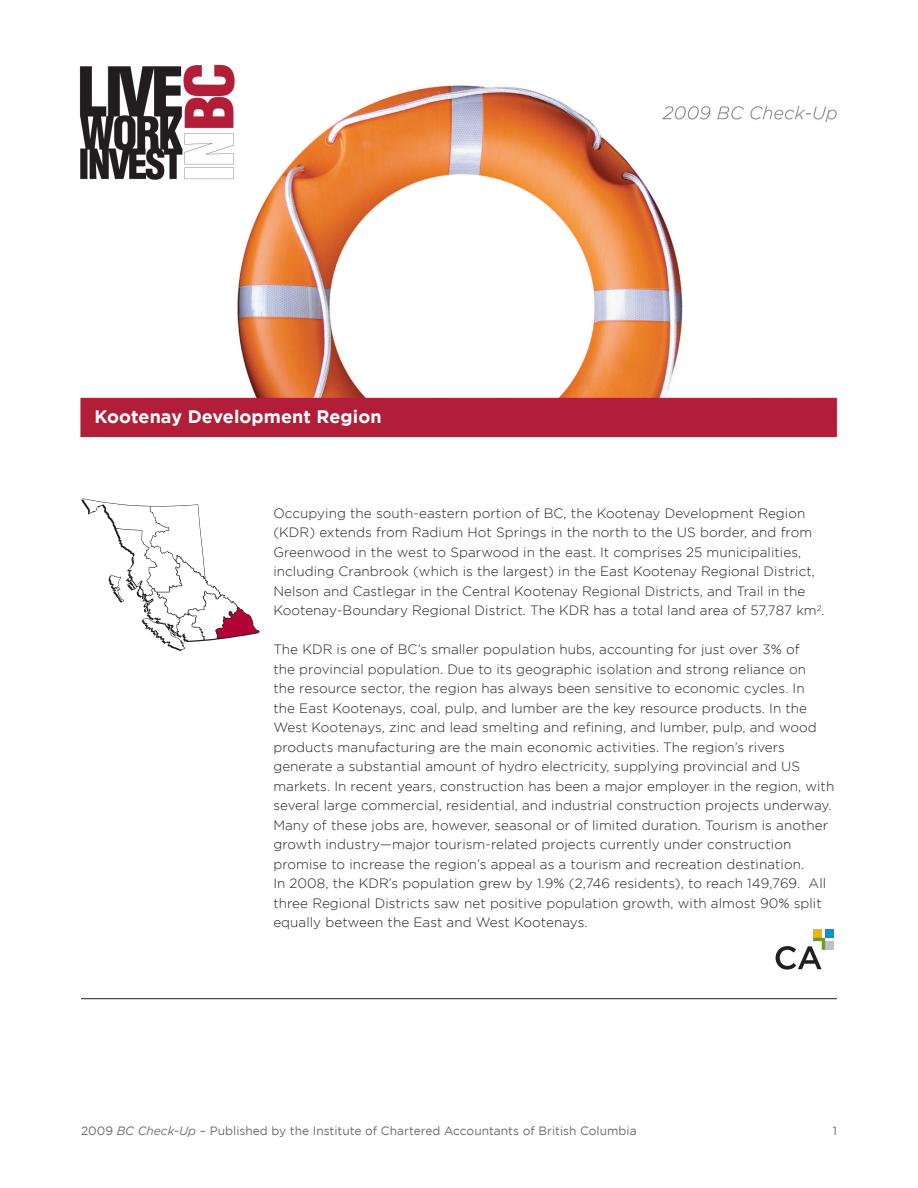
<style>
.page{position:relative;width:918px;height:1188px;background:#fff}
.page>*{position:absolute;margin:0;border:0;box-sizing:border-box;transform-origin:0 0}
.t1{font:700 18px "Gotham";letter-spacing:.005em;color:#fff}
.t2{font:300 13.5px/19.5px "Gotham";letter-spacing:.005em;color:#231f20}
.t3{font:12px "Gotham";color:#6c6d70}
.s1{font-style:italic}
</style>
<div class="page">
<img style="left:79px;top:64px;width:758px;height:373px">
<hr style="left:81px;top:998px;width:756px;height:1px;background:#231f20">
<div style="left:813px;top:929px;width:9px;height:9px;background:#eab610"></div>
<div style="left:825px;top:929px;width:9px;height:9px;background:#0095ce"></div>
<div style="left:825px;top:941px;width:9px;height:9px;background:#bcc2c7"></div>
<svg style="left:776px;top:938px;width:49px;height:32px"></svg>
<svg style="left:81px;top:498px;width:179px;height:153px"></svg>
<h1 class="t1" style="left:94px;top:406px;width:289px">Kootenay Development Region</h1>
<p class="t2" style="left:273px;top:503px;width:553px">Occupying the south-eastern portion of BC, the Kootenay Development Region (KDR) extends from Radium Hot Springs in the north to the US border, and from Greenwood in the west to Sparwood in the east. It comprises 25 municipalities, including Cranbrook (which is the largest) in the East Kootenay Regional District, Nelson and Castlegar in the Central Kootenay Regional Districts, and Trail in the Kootenay-Boundary Regional District. The KDR has a total land area of 57,787 km<sup>2</sup>.</p>
<p class="t2" style="left:273px;top:639px;width:562px">The KDR is one of BC’s smaller population hubs, accounting for just over 3% of<br>the provincial population. Due to its geographic isolation and strong reliance on<br>the resource sector, the region has always been sensitive to economic cycles. In<br>the East Kootenays, coal, pulp, and lumber are the key resource products. In the West Kootenays, zinc and lead smelting and refining, and lumber, pulp, and wood products manufacturing are the main economic activities. The region’s rivers generate a substantial amount of hydro electricity, supplying provincial and US markets. In recent years, construction has been a major employer in the region, with several large commercial, residential, and industrial construction projects underway.<br>Many of these jobs are, however, seasonal or of limited duration. Tourism is another growth industry—major tourism-related projects currently under construction promise to increase the region’s appeal as a tourism and recreation destination.<br>In 2008, the KDR’s population grew by 1.9% (2,746 residents), to reach 149,769. All three Regional Districts saw net positive population growth, with almost 90% split equally between the East and West Kootenays.</p>
<p class="t3" style="left:81px;top:1125px;width:557px">2009 <span class="s1">BC Check-Up</span> – Published by the Institute of Chartered Accountants of British Columbia</p>
<p class="t3" style="left:833px;top:1125px;width:6px">1</p>
</div>
